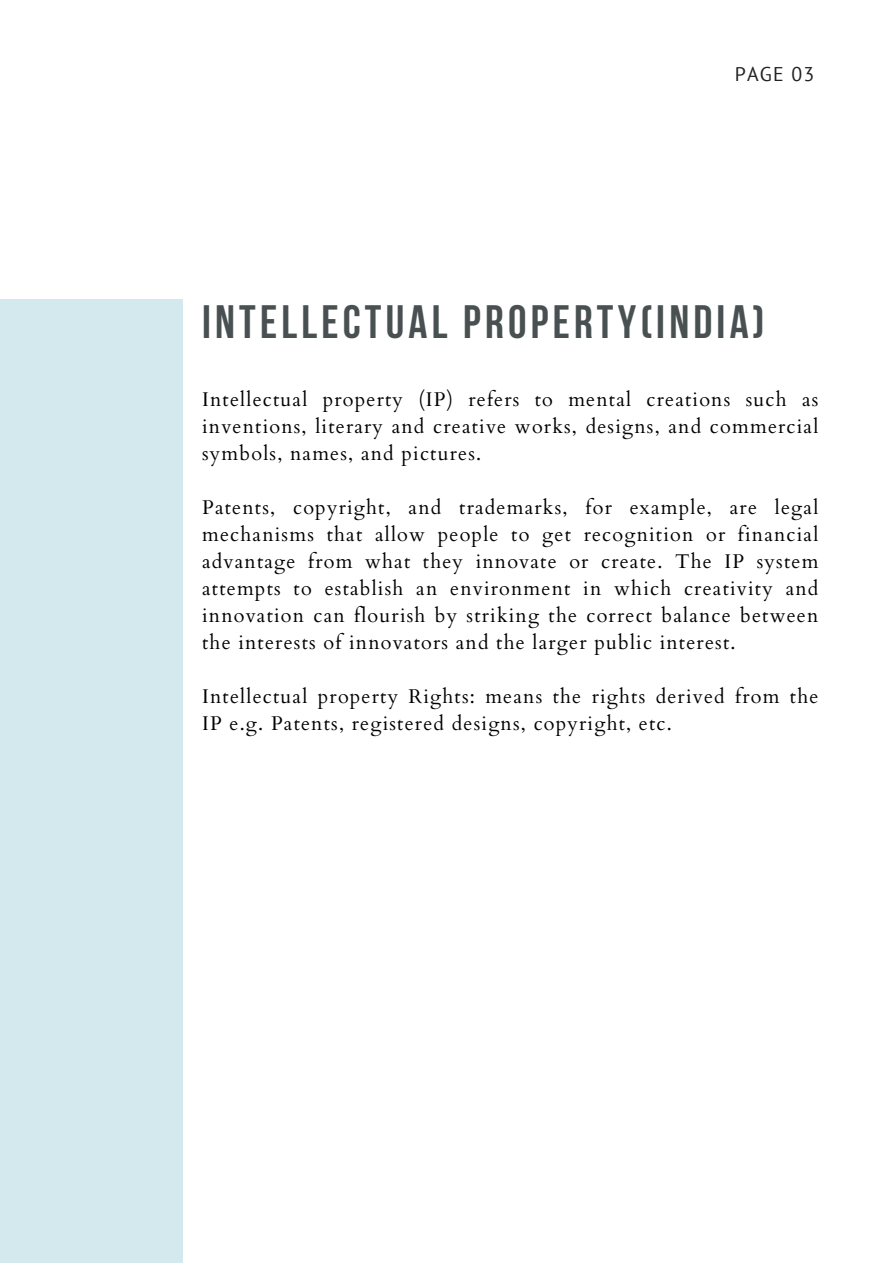
<style>
.page{position:relative;width:893px;height:1264px;background:#fff}
.page>*{position:absolute;margin:0;border:0;box-sizing:border-box;transform-origin:0 0}
.t1{font:700 46.65px "Bebas Neue";letter-spacing:.09em;color:#495052}
.t2{font:19.8px/27px "Cardo";letter-spacing:.06em;color:#000;text-align:justify}
.t3{font:19.8px "PT Sans";letter-spacing:.06em;color:#222}
</style>
<div class="page">
<div style="left:0;top:299px;width:182px;height:963px;background:#d3e9ee"></div>
<p class="t3" style="left:734px;top:61px;width:81px">PAGE 03</p>
<p class="t1" style="left:202px;top:303px;width:564px">INTELLECTUAL PROPERTY(INDIA)</p>
<p class="t2" style="left:202px;top:386px;width:617px">Intellectual property (IP) refers to mental creations such as inventions, literary and creative works, designs, and commercial symbols, names, and pictures.</p>
<p class="t2" style="left:202px;top:494px;width:617px">Patents, copyright, and trademarks, for example, are legal mechanisms that allow people to get recognition or financial advantage from what they innovate or create. The IP system attempts to establish an environment in which creativity and innovation can flourish by striking the correct balance between the interests of innovators and the larger public interest.</p>
<p class="t2" style="left:202px;top:683px;width:617px">Intellectual property Rights: means the rights derived from the<br>IP e.g. Patents, registered designs, copyright, etc.</p>
</div>
